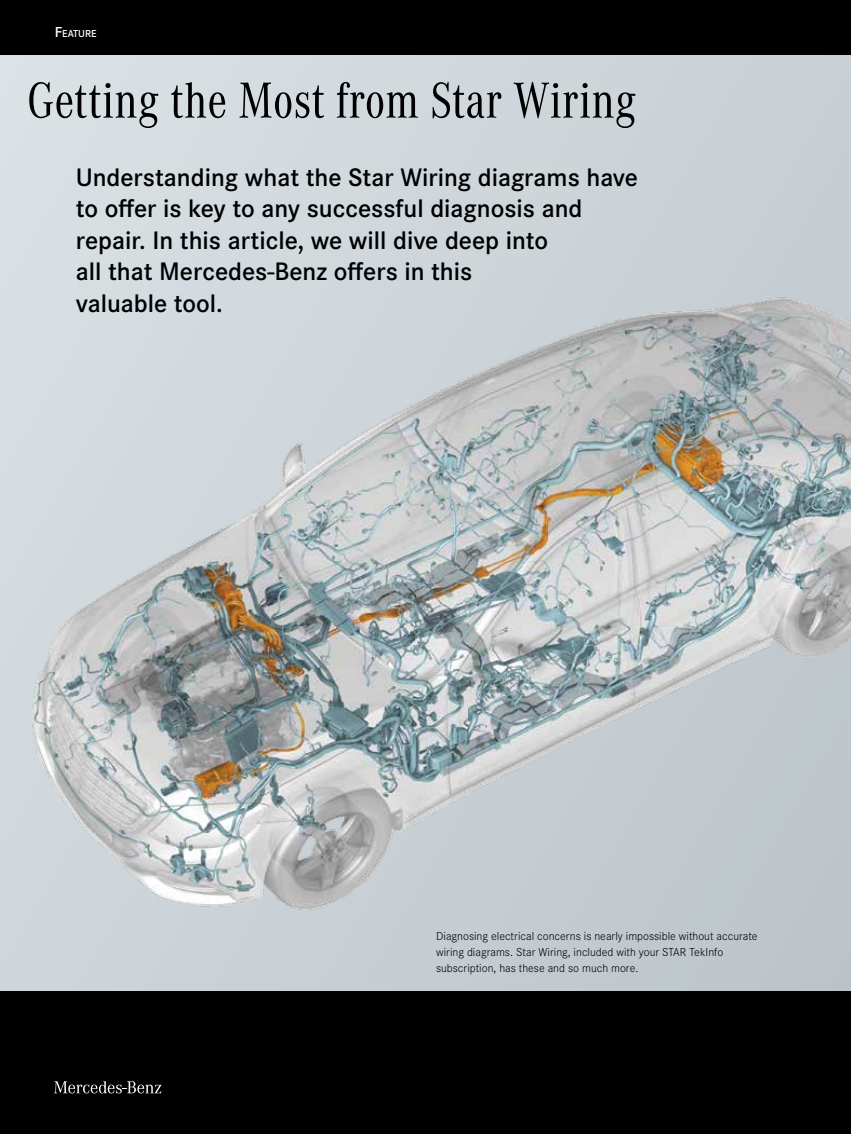
<style>
.page{position:relative;width:851px;height:1134px;background:#fff}
.page>*{position:absolute;margin:0;border:0;box-sizing:border-box;transform-origin:0 0}
.t1{font:52.5px "Corporate A Con";color:#000}
.t2{font:600 26.25px/31.5px "Corporate S";color:#000}
.t3{font:300 12px/16.2px "Corporate S";color:#000}
.t4{font:600 10.5px "Corporate S";color:#fff}
.s1{font-size:15px}
</style>
<div class="page">
<div style="left:0;top:991px;width:850px;height:143px;background:#000"></div>
<div style="left:0;top:0;width:850px;height:55px;background:#000"></div>
<svg style="left:54px;top:1081px;width:107px;height:13px"></svg>
<div style="left:0;top:55px;width:850px;height:936px;background:linear-gradient(to right,#d7dfe3,#c4ccd1)"></div>
<img style="left:29px;top:288px;width:821px;height:629px">
<p class="t4" style="left:55px;top:27px;width:43px"><span class="s1">F</span>EATURE</p>
<h1 class="t1" style="left:27px;top:67px;width:610px">Getting the Most from Star Wiring</h1>
<p class="t2" style="left:76px;top:160px;width:563px">Understanding what the Star Wiring diagrams have to offer is key to any successful diagnosis and repair. In this article, we will dive deep into<br>all that Mercedes-Benz offers in this<br>valuable tool.</p>
<p class="t3" style="left:436px;top:927px;width:323px">Diagnosing electrical concerns is nearly impossible without accurate wiring diagrams. Star Wiring, included with your STAR TekInfo subscription, has these and so much more.</p>
</div>
